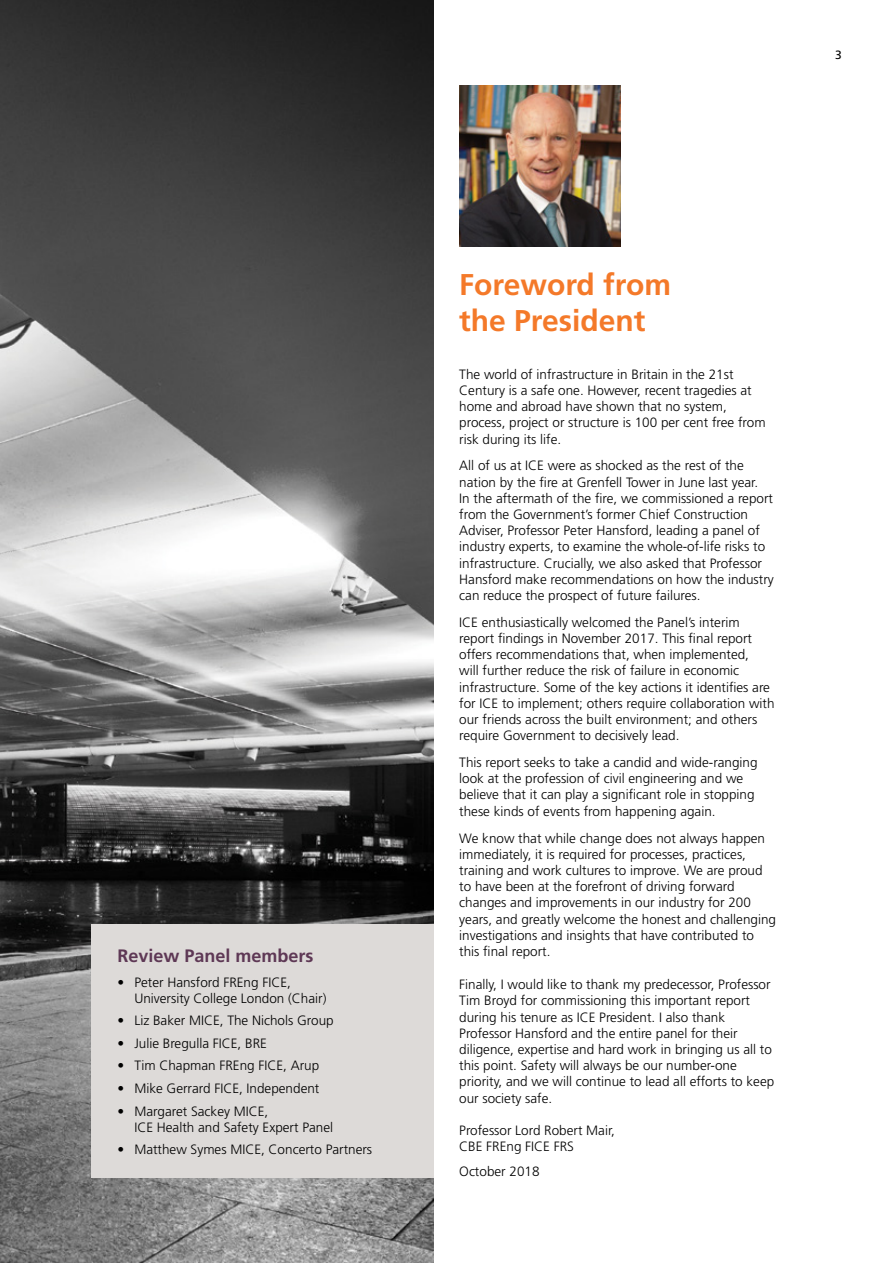
<style>
.page{position:relative;width:893px;height:1263px;background:#fff}
.page>*{position:absolute;margin:0;border:0;box-sizing:border-box;transform-origin:0 0}
.t1{font:700 30px/36px "Frutiger LT Std";color:#f47929}
.t2{font:700 18px "Frutiger LT Std";color:#5e3855}
.t3{font:300 13.5px/16.2px "Frutiger LT Std";color:#000}
.t4{font:12px "Frutiger LT Std";color:#000}
</style>
<div class="page">
<img style="left:0;top:0;width:434px;height:1263px">
<img style="left:459px;top:85px;width:162px;height:162px">
<div style="left:91px;top:924px;width:343px;height:254px;background:#dddad8"></div>
<h2 class="t2" style="left:117px;top:945px;width:198px">Review Panel members</h2>
<p class="t3" style="left:134px;top:974px;width:194px;text-indent:-17px">• Peter Hansford FREng FICE,<br>University College London (Chair)</p>
<p class="t3" style="left:117px;top:1013px;width:218px">• Liz Baker MICE, The Nichols Group</p>
<p class="t3" style="left:117px;top:1035px;width:151px">• Julie Bregulla FICE, BRE</p>
<p class="t3" style="left:117px;top:1058px;width:203px">• Tim Chapman FREng FICE, Arup</p>
<p class="t3" style="left:117px;top:1080px;width:204px">• Mike Gerrard FICE, Independent</p>
<p class="t3" style="left:134px;top:1103px;width:200px;text-indent:-17px">• Margaret Sackey MICE,<br>ICE Health and Safety Expert Panel</p>
<p class="t3" style="left:117px;top:1142px;width:256px">• Matthew Symes MICE, Concerto Partners</p>
<p class="t4" style="left:835px;top:48px;width:8px">3</p>
<h1 class="t1" style="left:459px;top:266px;width:213px">Foreword from the President</h1>
<p class="t3" style="left:459px;top:366px;width:308px">The world of infrastructure in Britain in the 21st Century is a safe one. However, recent tragedies at home and abroad have shown that no system, process, project or structure is 100 per cent free from risk during its life.</p>
<p class="t3" style="left:459px;top:458px;width:316px">All of us at ICE were as shocked as the rest of the nation by the fire at Grenfell Tower in June last year.<br>In the aftermath of the fire, we commissioned a report from the Government’s former Chief Construction Adviser, Professor Peter Hansford, leading a panel of industry experts, to examine the whole-of-life risks to infrastructure. Crucially, we also asked that Professor Hansford make recommendations on how the industry can reduce the prospect of future failures.</p>
<p class="t3" style="left:459px;top:614px;width:317px">ICE enthusiastically welcomed the Panel’s interim report findings in November 2017. This final report offers recommendations that, when implemented,<br>will further reduce the risk of failure in economic infrastructure. Some of the key actions it identifies are for ICE to implement; others require collaboration with our friends across the built environment; and others require Government to decisively lead.</p>
<p class="t3" style="left:459px;top:754px;width:300px">This report seeks to take a candid and wide-ranging look at the profession of civil engineering and we believe that it can play a significant role in stopping these kinds of events from happening again.</p>
<p class="t3" style="left:459px;top:830px;width:318px">We know that while change does not always happen immediately, it is required for processes, practices, training and work cultures to improve. We are proud to have been at the forefront of driving forward changes and improvements in our industry for 200 years, and greatly welcome the honest and challenging investigations and insights that have contributed to this final report.</p>
<p class="t3" style="left:459px;top:976px;width:317px">Finally, I would like to thank my predecessor, Professor Tim Broyd for commissioning this important report during his tenure as ICE President. I also thank Professor Hansford and the entire panel for their diligence, expertise and hard work in bringing us all to this point. Safety will always be our number-one priority, and we will continue to lead all efforts to keep our society safe.</p>
<p class="t3" style="left:459px;top:1122px;width:157px">Professor Lord Robert Mair,<br>CBE FREng FICE FRS</p>
<p class="t3" style="left:459px;top:1163px;width:82px">October 2018</p>
</div>
